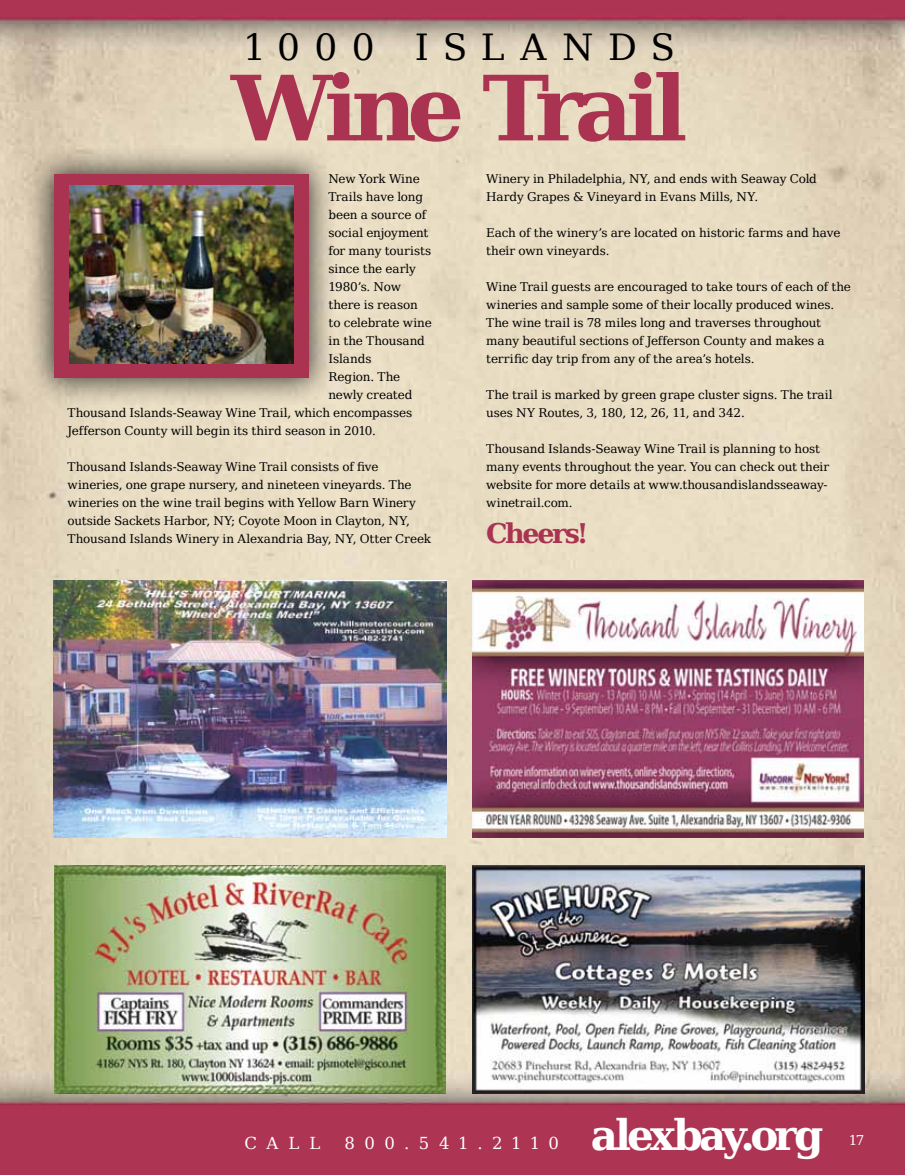
<style>
.page{position:relative;width:905px;height:1175px;background:#fff}
.page>*{position:absolute;margin:0;border:0;box-sizing:border-box;transform-origin:0 0}
.t1{font:700 90px "Bitstream Vera Serif";color:#a93351}
.t2{font:700 42px "Bitstream Vera Serif";color:#fff}
.t3{font:36px "Bitstream Vera Serif";letter-spacing:.385em;color:#000}
.t4{font:700 27px "Bitstream Vera Serif";color:#a93351}
.t5{font:16.5px "Bitstream Vera Serif";letter-spacing:.53em;color:#fff}
.t6{font:13.5px "Bitstream Vera Serif";color:#fff}
.t7{font:12px/18px "Bitstream Vera Serif";letter-spacing:-.01em;color:#000}
</style>
<div class="page">
<img style="left:0;top:0;width:904px;height:1174px">
<img style="left:54px;top:865px;width:391px;height:228px">
<img style="left:473px;top:865px;width:391px;height:228px">
<div style="left:21px;top:141px;width:314px;height:264px;background:#000;opacity:.75"></div>
<div style="left:54px;top:174px;width:254px;height:203px;background:#a93351"></div>
<img style="left:69px;top:186px;width:224px;height:178px">
<img style="left:53px;top:581px;width:393px;height:257px">
<img style="left:472px;top:580px;width:391px;height:258px">
<h3 class="t3" style="left:243px;top:27px;width:275px">1000 Islan</h3>
<h3 class="t3" style="left:608px;top:27px;width:69px">d s</h3>
<h1 class="t1" style="left:231px;top:56px;width:458px">Wine Trail</h1>
<p class="t7" style="left:328px;top:170px;width:93px">New York Wine</p>
<p class="t7" style="left:328px;top:188px;width:96px">Trails have long</p>
<p class="t7" style="left:328px;top:206px;width:99px">been a source of</p>
<p class="t7" style="left:328px;top:224px;width:101px">social enjoyment</p>
<p class="t7" style="left:328px;top:242px;width:104px">for many tourists</p>
<p class="t7" style="left:328px;top:260px;width:89px">since the early</p>
<p class="t7" style="left:328px;top:278px;width:74px">1980’s. Now</p>
<p class="t7" style="left:328px;top:296px;width:91px">there is reason</p>
<p class="t7" style="left:328px;top:314px;width:105px">to celebrate wine</p>
<p class="t7" style="left:328px;top:332px;width:98px">in the Thousand</p>
<p class="t7" style="left:328px;top:350px;width:45px">Islands</p>
<p class="t7" style="left:328px;top:368px;width:73px">Region. The</p>
<p class="t7" style="left:328px;top:386px;width:85px">newly created</p>
<p class="t7" style="left:67px;top:404px;width:346px">Thousand Islands-Seaway Wine Trail, which encompasses</p>
<p class="t7" style="left:67px;top:422px;width:310px">Jefferson County will begin its third season in 2010.</p>
<p class="t7" style="left:67px;top:458px;width:365px">Thousand Islands-Seaway Wine Trail consists of five wineries, one grape nursery, and nineteen vineyards. The wineries on the wine trail begins with Yellow Barn Winery outside Sackets Harbor, NY; Coyote Moon in Clayton, NY, Thousand Islands Winery in Alexandria Bay, NY, Otter Creek</p>
<p class="t7" style="left:486px;top:170px;width:332px">Winery in Philadelphia, NY, and ends with S eaway Cold<br>Hardy Grapes &amp; Vineyard in Evans Mills, NY.</p>
<p class="t7" style="left:486px;top:224px;width:356px">Each of the winery’s are located on historic farms and have their own vineyards.</p>
<p class="t7" style="left:486px;top:278px;width:366px">Wine Trail guests are encouraged to take tours of each of the wineries and sample some of their locally produced wines.<br>The wine trail is 78 miles long and traverses throughout many beautiful sections of Jefferson County and makes a terrific day trip from any of the area’s hotels.</p>
<p class="t7" style="left:486px;top:386px;width:348px">The trail is marked by green grape cluster signs. The trail uses NY Routes, 3, 180, 12, 26, 11, and 342.</p>
<p class="t7" style="left:486px;top:440px;width:344px">Thousand Islands-Seaway Wine Trail is planning to host many events throughout the year. You can check out their website for more details at www.thousandislandsseaway&shy;winetrail.com.</p>
<h3 class="t4" style="left:486px;top:518px;width:104px">Cheers!</h3>
<h3 class="t5" style="left:244px;top:1133px;width:41px">C all</h3>
<h3 class="t5" style="left:344px;top:1133px;width:216px">800.541.2110</h3>
<h2 class="t2" style="left:591px;top:1110px;width:234px">alexbay.org</h2>
<p class="t6" style="left:848px;top:1132px;width:17px">17</p>
</div>
